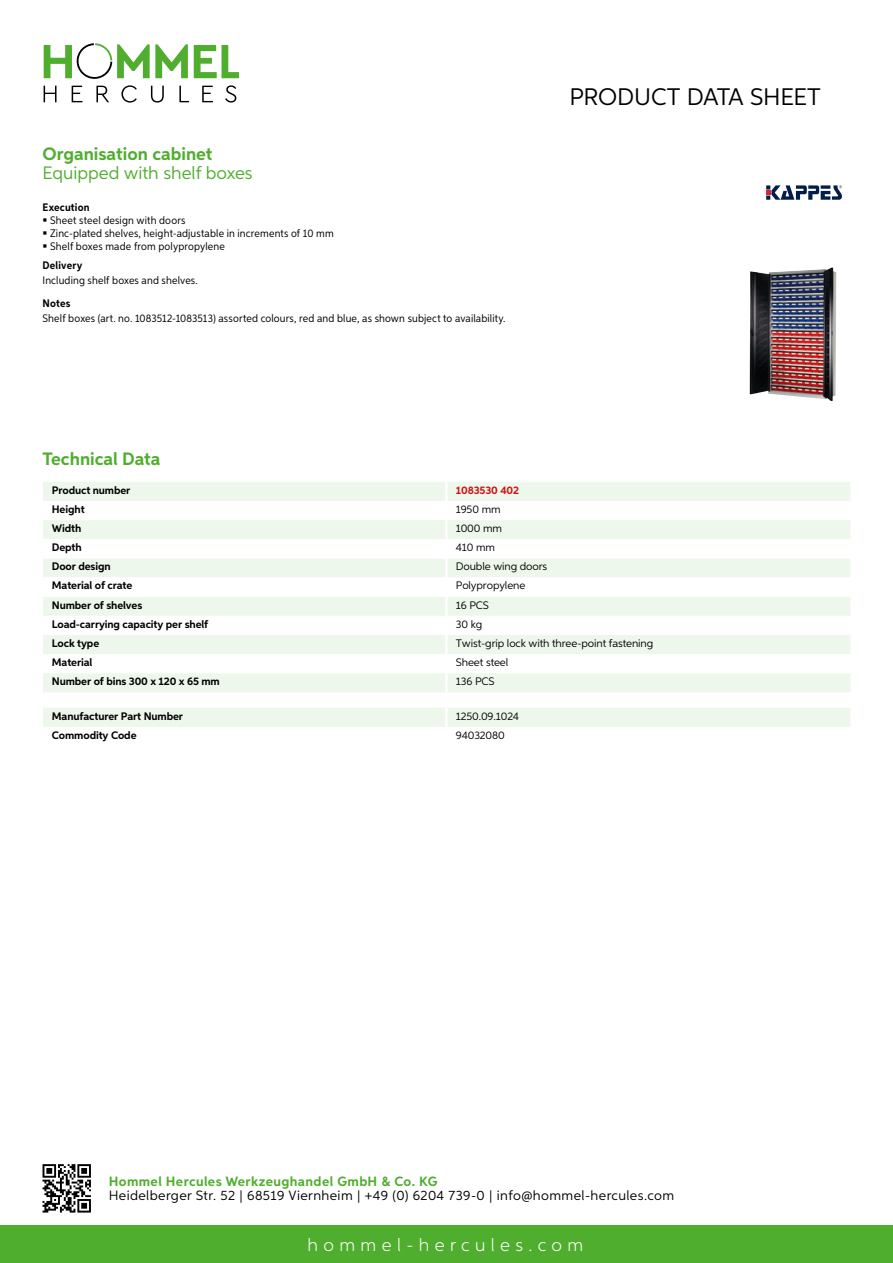
<style>
.page{position:relative;width:893px;height:1263px;background:#fff}
.page>*{position:absolute;margin:0;border:0;box-sizing:border-box;transform-origin:0 0}
.t1{font:24px "Aspira";letter-spacing:-.01em;color:#000}
.t2{font:700 18px "Aspira";color:#50ae2f}
.t3{font:18px "Aspira";color:#50ae2f}
.t4{font:300 18px "Aspira";letter-spacing:.3em;color:#fff}
.t5{font:13.5px "Aspira";letter-spacing:.03em;color:#000}
.t6{font:700 13.5px "Aspira";letter-spacing:.03em;color:#50ae2f}
.t7{font:10.95px/12.8px "Aspira Nar";letter-spacing:.015em;color:#000}
.t8{font:700 10.95px "Aspira";letter-spacing:-.01em;color:#000}
.t9{font:10.95px "Aspira";letter-spacing:-.01em;color:#000}
.t10{font:700 10.95px "Aspira Nar";letter-spacing:.015em;color:#000}
.t11{font:700 10.95px "Aspira";letter-spacing:-.01em;color:#cd1013}
</style>
<div class="page">
<div style="left:0;top:1226px;width:893px;height:37px;background:#50ae2f"></div>
<svg style="left:43px;top:1164px;width:48px;height:48px"></svg>
<svg style="left:194px;top:45px;width:45px;height:33px"></svg>
<svg style="left:44px;top:43px;width:144px;height:36px"></svg>
<svg style="left:44px;top:86px;width:13px;height:16px"></svg>
<svg style="left:72px;top:86px;width:10px;height:16px"></svg>
<svg style="left:96px;top:86px;width:13px;height:16px"></svg>
<svg style="left:121px;top:85px;width:16px;height:18px"></svg>
<svg style="left:151px;top:86px;width:13px;height:17px"></svg>
<svg style="left:179px;top:86px;width:10px;height:16px"></svg>
<svg style="left:202px;top:86px;width:11px;height:16px"></svg>
<svg style="left:225px;top:85px;width:11px;height:18px"></svg>
<div style="left:43px;top:482px;width:807px;height:210px;background:#eef7eb"></div>
<svg style="left:43px;top:501px;width:807px;height:172px"></svg>
<hr style="left:445px;top:482px;width:3px;height:19px;background:#fff">
<hr style="left:445px;top:501px;width:3px;height:19px;background:#fff">
<hr style="left:445px;top:520px;width:3px;height:19px;background:#fff">
<hr style="left:445px;top:539px;width:3px;height:19px;background:#fff">
<hr style="left:445px;top:558px;width:3px;height:19px;background:#fff">
<hr style="left:445px;top:577px;width:3px;height:20px;background:#fff">
<hr style="left:445px;top:597px;width:3px;height:19px;background:#fff">
<hr style="left:445px;top:616px;width:3px;height:19px;background:#fff">
<hr style="left:445px;top:635px;width:3px;height:19px;background:#fff">
<hr style="left:445px;top:654px;width:3px;height:19px;background:#fff">
<hr style="left:445px;top:673px;width:3px;height:19px;background:#fff">
<div style="left:43px;top:708px;width:807px;height:19px;background:#eef7eb"></div>
<img style="left:750px;top:267px;width:86px;height:134px">
<svg style="left:766px;top:185px;width:76px;height:15px"></svg>
<h2 class="t2" style="left:43px;top:142px;width:172px">Organisation cabinet</h2>
<h2 class="t3" style="left:43px;top:162px;width:212px">Equipped with shelf boxes</h2>
<p class="t10" style="left:43px;top:201px;width:49px">Execution</p>
<p class="t7" style="left:50px;top:214px;width:285px">Sheet steel design with doors<br>Zinc-plated shelves, height-adjustable in increments of 10 mm<br>Shelf boxes made from polypropylene</p>
<p class="t10" style="left:43px;top:258px;width:41px">Delivery</p>
<p class="t7" style="left:43px;top:274px;width:157px">Including shelf boxes and shelves.</p>
<p class="t10" style="left:43px;top:297px;width:29px">Notes</p>
<p class="t7" style="left:43px;top:312px;width:465px">Shelf boxes (art. no. 1083512-1083513) assorted colours, red and blue, as shown subject to availability.</p>
<h1 class="t1" style="left:569px;top:82px;width:253px">Product data sh eet</h1>
<h2 class="t2" style="left:43px;top:448px;width:120px">Technical Data</h2>
<p class="t8" style="left:52px;top:483px;width:80px">Product number</p>
<p class="t11" style="left:456px;top:483px;width:65px">1083530 402</p>
<p class="t8" style="left:52px;top:502px;width:34px">Height</p>
<p class="t9" style="left:456px;top:502px;width:46px">1950 mm</p>
<p class="t8" style="left:52px;top:521px;width:31px">Width</p>
<p class="t9" style="left:456px;top:522px;width:48px">1000 mm</p>
<p class="t8" style="left:52px;top:541px;width:31px">Depth</p>
<p class="t9" style="left:456px;top:541px;width:41px">410 mm</p>
<p class="t8" style="left:52px;top:560px;width:60px">Door design</p>
<p class="t9" style="left:456px;top:560px;width:93px">Double wing doors</p>
<p class="t8" style="left:52px;top:579px;width:82px">Material of crate</p>
<p class="t9" style="left:456px;top:579px;width:71px">Polypropylene</p>
<p class="t8" style="left:52px;top:598px;width:92px">Number of shelves</p>
<p class="t9" style="left:456px;top:598px;width:35px">16 PCS</p>
<p class="t8" style="left:52px;top:617px;width:158px">Load-carrying capacity per shelf</p>
<p class="t9" style="left:456px;top:617px;width:28px">30 kg</p>
<p class="t8" style="left:52px;top:636px;width:49px">Lock type</p>
<p class="t9" style="left:456px;top:636px;width:199px">Twist-grip lock with three-point fastening</p>
<p class="t8" style="left:52px;top:655px;width:42px">Material</p>
<p class="t9" style="left:456px;top:655px;width:54px">Sheet steel</p>
<p class="t8" style="left:52px;top:675px;width:169px">Number of bins 300 x 120 x 65 mm</p>
<p class="t9" style="left:456px;top:675px;width:40px">136 PCS</p>
<p class="t8" style="left:52px;top:709px;width:133px">Manufacturer Part Number</p>
<p class="t9" style="left:456px;top:709px;width:65px">1250.09.1024</p>
<p class="t8" style="left:52px;top:728px;width:86px">Commodity Code</p>
<p class="t9" style="left:456px;top:728px;width:51px">94032080</p>
<p class="t6" style="left:109px;top:1172px;width:330px">Hommel Hercules Werkzeughandel GmbH &amp; Co. KG</p>
<p class="t5" style="left:109px;top:1187px;width:567px">Heidelberger Str. 52 | 68519 Viernheim | +49 (0) 6204 739-0 | info@hommel-hercules.com</p>
<h2 class="t4" style="left:307px;top:1234px;width:277px">hommel-hercules.com</h2>
</div>
